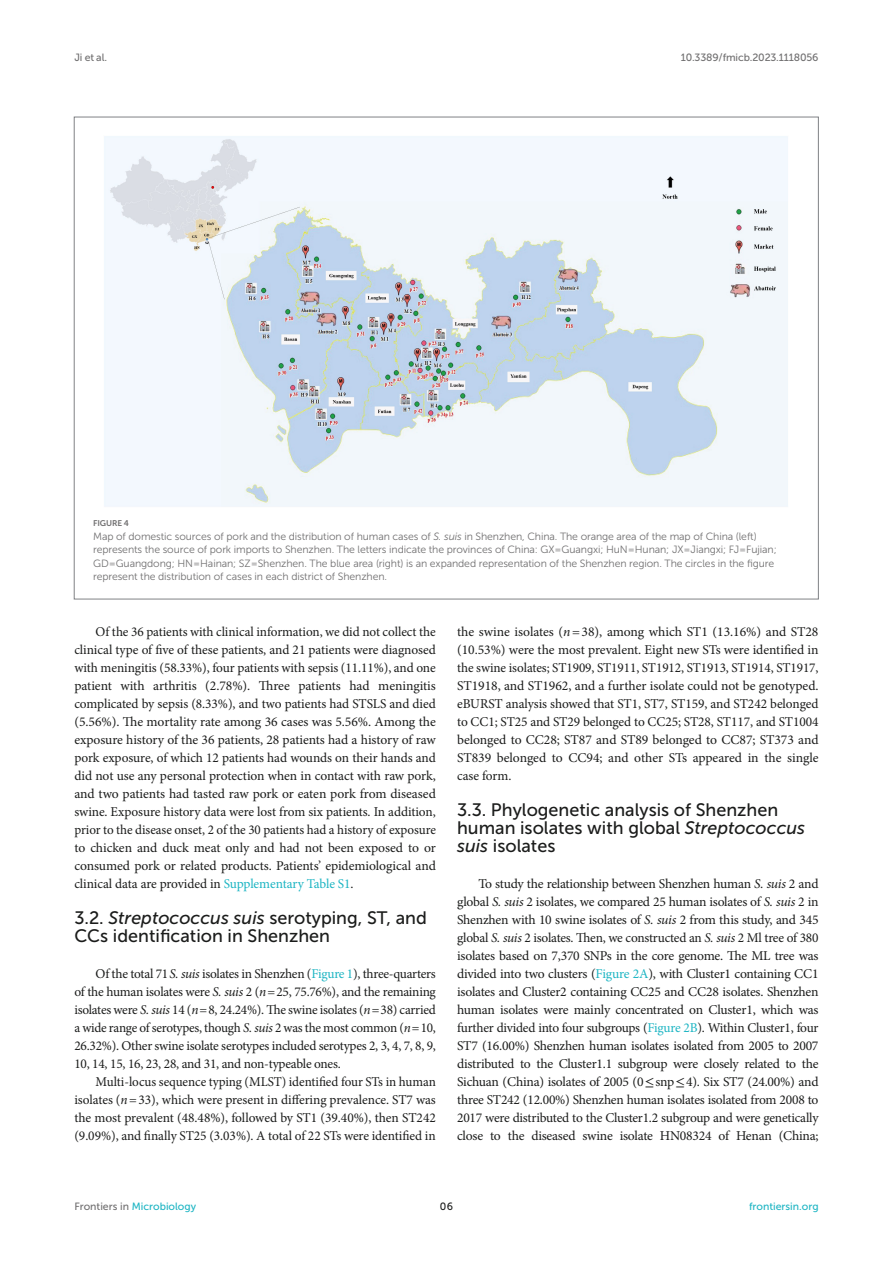
<style>
.page{position:relative;width:893px;height:1263px;background:#fff}
.page>*{position:absolute;margin:0;border:0;box-sizing:border-box;transform-origin:0 0}
.HEAD_2{font:18px/18px "Museo Sans 500";color:#1b1c1b}
.TEXT{font:13.5px/18px "Minion Pro";letter-spacing:-.005em;color:#1b1c1b;text-align:justify}
.TEXT_FLUSH{font:13.5px/18px "Minion Pro";letter-spacing:-.02em;color:#1b1c1b;text-align:justify}
.FIG_LEG{font:10.5px/13.5px "Museo Sans 300";letter-spacing:-.01em;color:#706f70}
.t1{font:10.5px "Museo Sans 500";color:#1db5c3}
.t2{font:10.5px "Museo Sans 500";letter-spacing:-.015em;color:#706f70}
.t3{font:10.5px "Museo Sans 500";color:#1b1c1b}
.FIG_HD{font:8.25px "Museo Sans 700";letter-spacing:-.01em;color:#706f70}
.s1{font-style:italic}
.s2{color:#1db5c3}
.s3{font-family:"STIX General"}
.s4{color:#706f70}
</style>
<div class="page">
<img style="left:104px;top:136px;width:684px;height:371px">
<p class="t2" style="left:74px;top:51px;width:34px">Ji et al.</p>
<p class="t2" style="left:681px;top:51px;width:139px">10.3389/fmicb.2023.1118056</p>
<p class="FIG_HD" style="left:93px;top:519px;width:37px">FIGURE 4</p>
<p class="FIG_LEG" style="left:93px;top:529px;width:685px">Map of domestic sources of pork and the distribution of human cases of <span class="s1">S. suis</span> in Shenzhen, China. The orange area of the map of China (left) represents the source of pork imports to Shenzhen. The letters indicate the provinces of China: GX = Guangxi; HuN = Hunan; JX = Jiangxi; FJ = Fujian; GD = Guangdong; HN = Hainan; SZ = Shenzhen. The blue area (right) is an expanded representation of the Shenzhen region. The circles in the figure represent the distribution of cases in each district of Shenzhen.</p>
<p class="TEXT" style="left:74px;top:623px;width:363px;text-indent:21px">Of the 36 patients with clinical information, we did not collect the clinical type of five of these patients, and 21 patients were diagnosed with meningitis (58.33%), four patients with sepsis (11.11%), and one patient with arthritis (2.78%). Three patients had meningitis complicated by sepsis (8.33%), and two patients had STSLS and died (5.56%). The mortality rate among 36 cases was 5.56%. Among the exposure history of the 36 patients, 28 patients had a history of raw pork exposure, of which 12 patients had wounds on their hands and did not use any personal protection when in contact with raw pork, and two patients had tasted raw pork or eaten pork from diseased swine. Exposure history data were lost from six patients. In addition, prior to the disease onset, 2 of the 30 patients had a history of exposure to chicken and duck meat only and had not been exposed to or consumed pork or related products. Patients’ epidemiological and clinical data are provided in <span class="s2">Supplementary Table S1</span>.</p>
<p class="HEAD_2" style="left:74px;top:909px;width:354px">3.2. <span class="s1">Streptococcus suis</span> serotyping, ST, and<br>CCs identification in Shenzhen</p>
<p class="TEXT_FLUSH" style="left:74px;top:965px;width:363px;text-indent:21px">Of the total 71<span class="s1">S. suis</span> isolates in Shenzhen (<span class="s2">Figure 1</span>), three-quarters of the human isolates were <span class="s1">S. suis</span> 2 (<span class="s1">n</span>=25, 75.76%), and the remaining isolates were <span class="s1">S. suis</span> 14 (<span class="s1">n</span>=8, 24.24%). The swine isolates (<span class="s1">n</span>=38) carried a wide range of serotypes, though <span class="s1">S. suis</span> 2 was the most common (<span class="s1">n</span>=10, 26.32%). Other swine isolate serotypes included serotypes 2, 3, 4, 7, 8, 9, 10, 14, 15, 16, 23, 28, and 31, and non-typeable ones.</p>
<p class="TEXT" style="left:74px;top:1073px;width:363px;text-indent:21px">Multi-locus sequence typing (MLST) identified four STs in human isolates (<span class="s1">n</span>=33), which were present in differing prevalence. ST7 was the most prevalent (48.48%), followed by ST1 (39.40%), then ST242 (9.09%), and finally ST25 (3.03%). A total of 22 STs were identified in</p>
<p class="TEXT" style="left:457px;top:623px;width:363px">the swine isolates (<span class="s1">n</span>=38), among which ST1 (13.16%) and ST28 (10.53%) were the most prevalent. Eight new STs were identified in the swine isolates; ST1909, ST1911, ST1912, ST1913, ST1914, ST1917, ST1918, and ST1962, and a further isolate could not be genotyped. eBURST analysis showed that ST1, ST7, ST159, and ST242 belonged to CC1; ST25 and ST29 belonged to CC25; ST28, ST117, and ST1004 belonged to CC28; ST87 and ST89 belonged to CC87; ST373 and ST839 belonged to CC94; and other STs appeared in the single case form.</p>
<p class="HEAD_2" style="left:457px;top:801px;width:350px">3.3. Phylogenetic analysis of Shenzhen human isolates with global <span class="s1">Streptococcus suis</span> isolates</p>
<p class="TEXT_FLUSH" style="left:457px;top:875px;width:363px;text-indent:21px">To study the relationship between Shenzhen human <span class="s1">S. suis</span> 2 and global <span class="s1">S. suis</span> 2 isolates, we compared 25 human isolates of <span class="s1">S. suis</span> 2 in Shenzhen with 10 swine isolates of <span class="s1">S. suis</span> 2 from this study, and 345 global <span class="s1">S. suis</span> 2 isolates. Then, we constructed an <span class="s1">S. suis</span> 2 Ml tree of 380 isolates based on 7,370 SNPs in the core genome. The ML tree was divided into two clusters (<span class="s2">Figure 2A</span>), with Cluster1 containing CC1 isolates and Cluster2 containing CC25 and CC28 isolates. Shenzhen human isolates were mainly concentrated on Cluster1, which was further divided into four subgroups (<span class="s2">Figure 2B</span>). Within Cluster1, four ST7 (16.00%) Shenzhen human isolates isolated from 2005 to 2007 distributed to the Cluster1.1 subgroup were closely related to the Sichuan (China) isolates of 2005 (0<span class="s3">≤</span>snp<span class="s3">≤</span>4). Six ST7 (24.00%) and three ST242 (12.00%) Shenzhen human isolates isolated from 2008 to 2017 were distributed to the Cluster1.2 subgroup and were genetically close to the diseased swine isolate HN08324 of Henan (China;</p>
<p class="t1" style="left:74px;top:1200px;width:123px"><span class="s4">Frontiers in</span> Microbiology</p>
<p class="t3" style="left:440px;top:1200px;width:15px">06</p>
<p class="t1" style="left:749px;top:1200px;width:71px">frontiersin.org</p>
</div>
